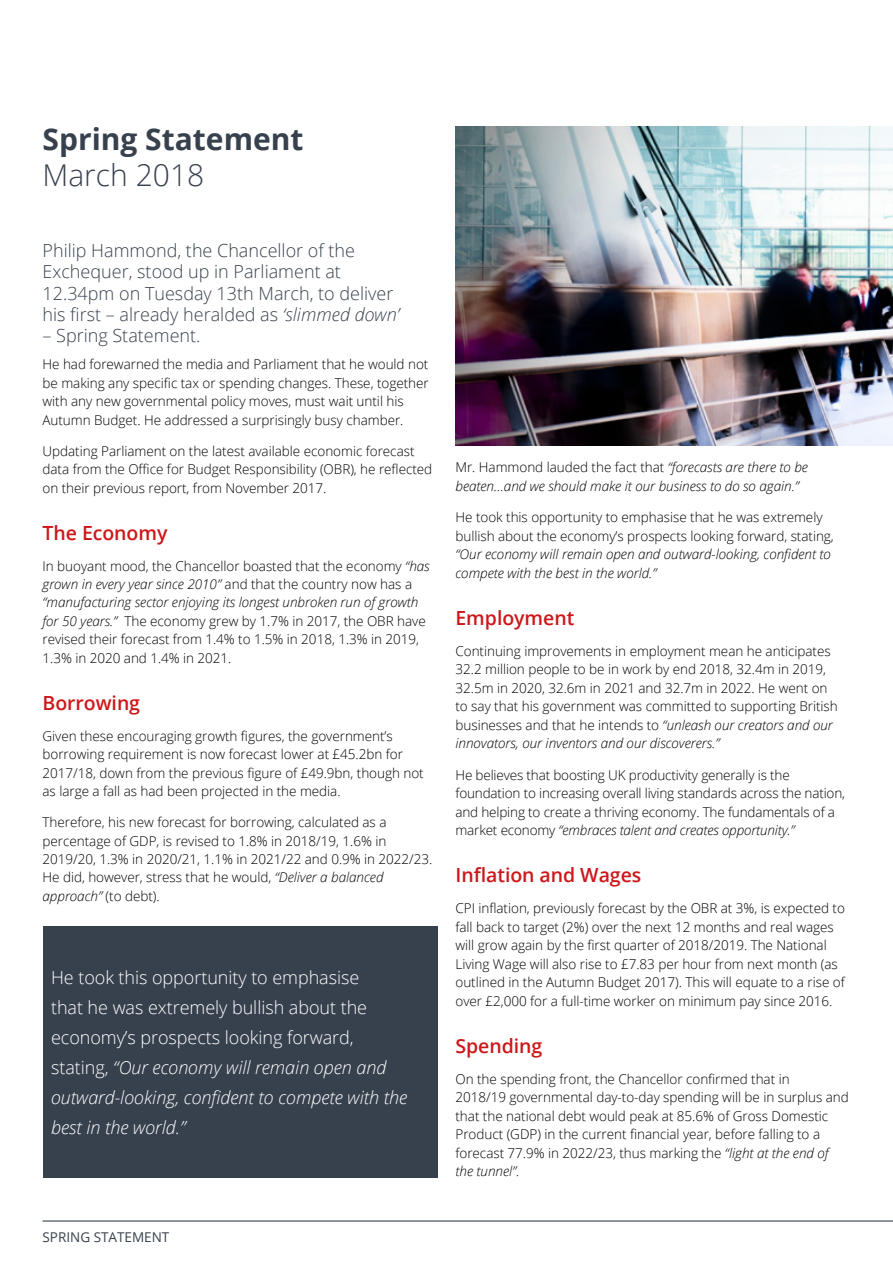
<style>
.page{position:relative;width:893px;height:1263px;background:#fff}
.page>*{position:absolute;margin:0;border:0;box-sizing:border-box;transform-origin:0 0}
.t1{font:700 30px "Open Sans";color:#37414e}
.t2{font:300 30px "Open Sans";color:#37414e}
.t3{font:600 19.5px "Open Sans";letter-spacing:-.005em;color:#cd171a}
.t4{font:300 18px/30px "Open Sans";letter-spacing:-.005em;color:#fff}
.t5{font:300 18px/21.5px "Open Sans";color:#37414e}
.t6{font:300 13.5px/18.5px "Open Sans";letter-spacing:-.005em;color:#000}
.t7{font:italic 300 13.5px/18.5px "Open Sans";letter-spacing:-.005em;color:#000}
.t8{font:13.5px "Open Sans";color:#37414e}
.s1{font-style:italic}
.s2{font-style:normal}
</style>
<div class="page">
<hr style="left:43px;top:1220px;width:850px;height:1px;background:#37414e">
<img style="left:455px;top:127px;width:438px;height:318px">
<div style="left:43px;top:926px;width:394px;height:252px;background:#37414e"></div>
<h1 class="t1" style="left:43px;top:118px;width:263px">Spring Statement</h1>
<h1 class="t2" style="left:43px;top:154px;width:163px">March 2018</h1>
<h3 class="t5" style="left:43px;top:239px;width:358px">Philip Hammond, the Chancellor of the Exchequer, stood up in Parliament at 12.34pm on Tuesday 13th March, to deliver his first – already heralded as <span class="s1">‘slimmed down’</span></h3>
<h3 class="t5" style="left:43px;top:325px;width:159px">– Spring Statement.</h3>
<p class="t6" style="left:43px;top:355px;width:388px">He had forewarned the media and Parliament that he would not be making any specific tax or spending changes. These, together with any new governmental policy moves, must wait until his Autumn Budget. He addressed a surprisingly busy chamber.</p>
<p class="t6" style="left:43px;top:441px;width:391px">Updating Parliament on the latest available economic forecast data from the Office for Budget Responsibility (OBR), he reflected on their previous report, from November 2017.</p>
<h2 class="t3" style="left:43px;top:519px;width:126px">The Economy</h2>
<p class="t6" style="left:43px;top:556px;width:389px">In buoyant mood, the Chancellor boasted that the economy <span class="s1">“has grown in every year since 2010”</span> and that the country now has a <span class="s1">“manufacturing sector enjoying its longest unbroken run of growth for 50 years.”</span> The economy grew by 1.7% in 2017, the OBR have revised their forecast from 1.4% to 1.5% in 2018, 1.3% in 2019, 1.3% in 2020 and 1.4% in 2021.</p>
<h2 class="t3" style="left:43px;top:689px;width:99px">Borrowing</h2>
<p class="t6" style="left:43px;top:726px;width:383px">Given these encouraging growth figures, the government’s borrowing requirement is now forecast lower at £45.2bn for 2017/18, down from the previous figure of £49.9bn, though not as large a fall as had been projected in the media.</p>
<p class="t6" style="left:43px;top:813px;width:391px">Therefore, his new forecast for borrowing, calculated as a percentage of GDP, is revised to 1.8% in 2018/19, 1.6% in 2019/20, 1.3% in 2020/21, 1.1% in 2021/22 and 0.9% in 2022/23.<br>He did, however, stress that he would, <span class="s1">“Deliver a balanced approach”</span> (to debt).</p>
<h3 class="t4" style="left:51px;top:962px;width:358px">He took this opportunity to emphasise<br>that he was extremely bullish about the economy’s prospects looking forward, stating, <span class="s1">“Our economy will remain open and outward-looking, confident to compete with the best in the world.”</span></h3>
<p class="t8" style="left:43px;top:1227px;width:128px">SPRING STATEMENT</p>
<p class="t7" style="left:455px;top:458px;width:354px"><span class="s2">Mr. Hammond lauded the fact that</span> “forecasts are there to be beaten…and we should make it our business to do so again.”</p>
<p class="t6" style="left:455px;top:508px;width:380px">He took this opportunity to emphasise that he was extremely bullish about the economy’s prospects looking forward, stating,</p>
<p class="t7" style="left:455px;top:544px;width:377px">“Our economy will remain open and outward-looking, confident to compete with the best in the world.”</p>
<h2 class="t3" style="left:455px;top:604px;width:120px">Employment</h2>
<p class="t6" style="left:455px;top:641px;width:384px">Continuing improvements in employment mean he anticipates 32.2 million people to be in work by end 2018, 32.4m in 2019, 32.5m in 2020, 32.6m in 2021 and 32.7m in 2022. He went on to say that his government was committed to supporting British businesses and that he intends to <span class="s1">“unleash our creators and our innovators, our inventors and our discoverers.”</span></p>
<p class="t6" style="left:455px;top:765px;width:391px">He believes that boosting UK productivity generally is the foundation to increasing overall living standards across the nation, and helping to create a thriving economy. The fundamentals of a market economy <span class="s1">“embraces talent and creates opportunity.”</span></p>
<h2 class="t3" style="left:455px;top:861px;width:187px">Inflation and Wages</h2>
<p class="t6" style="left:455px;top:899px;width:391px">CPI inflation, previously forecast by the OBR at 3%, is expected to fall back to target (2%) over the next 12 months and real wages will grow again by the first quarter of 2018/2019. The National Living Wage will also rise to £7.83 per hour from next month (as outlined in the Autumn Budget 2017). This will equate to a rise of over £2,000 for a full-time worker on minimum pay since 2016.</p>
<h2 class="t3" style="left:455px;top:1032px;width:88px">Spending</h2>
<p class="t6" style="left:455px;top:1069px;width:395px">On the spending front, the Chancellor confirmed that in<br>2018/19 governmental day-to-day spending will be in surplus and that the national debt would peak at 85.6% of Gross Domestic Product (GDP) in the current financial year, before falling to a forecast 77.9% in 2022/23, thus marking the <span class="s1">“light at the end of the tunnel”.</span></p>
</div>
